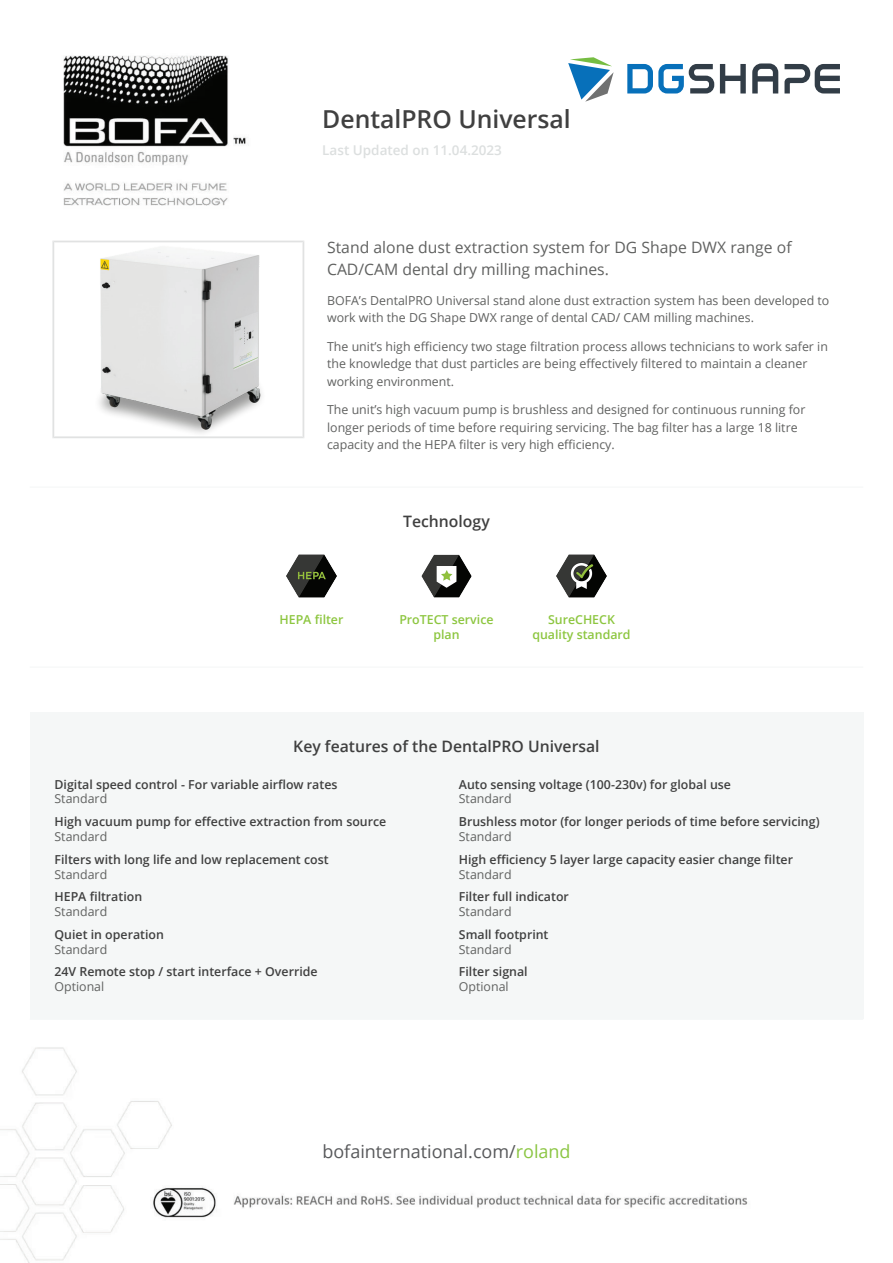
<style>
.page{position:relative;width:893px;height:1263px;background:#fff}
.page>*{position:absolute;margin:0;border:0;box-sizing:border-box;transform-origin:0 0}
.t1{font:600 24.75px "Open Sans";color:#404040}
.t2{font:18px "Open Sans";color:#58595b}
.t3{font:15.75px/22px "Open Sans";color:#606160}
.t4{font:600 15.75px "Open Sans";color:#404040}
.t5{font:600 13.5px "Open Sans";color:#dcdfdf}
.t6{font:12.3px/17.4px "Open Sans";color:#606160}
.t7{font:600 12.3px "Open Sans";color:#404040}
.t8{font:600 12.3px/14.9px "Open Sans";color:#8dc640;text-align:center}
.s1{color:#8ac541}
</style>
<div class="page">
<img style="left:0;top:55px;width:748px;height:1208px">
<div style="left:480px;top:0;width:413px;height:386px;background:#fff"></div>
<svg style="left:627px;top:64px;width:87px;height:29px"></svg>
<svg style="left:720px;top:64px;width:26px;height:29px"></svg>
<svg style="left:752px;top:63px;width:26px;height:30px"></svg>
<svg style="left:784px;top:64px;width:56px;height:29px"></svg>
<svg style="left:568px;top:57px;width:46px;height:45px"></svg>
<div style="left:30px;top:713px;width:833px;height:306px;background:#f5f7f7"></div>
<img style="left:287px;top:551px;width:49px;height:50px">
<img style="left:422px;top:551px;width:49px;height:50px">
<img style="left:557px;top:551px;width:49px;height:50px">
<hr style="left:30px;top:486px;width:833px;height:2px;background:#f5f7f7">
<hr style="left:30px;top:666px;width:833px;height:2px;background:#f5f7f7">
<hr style="left:30px;top:1019px;width:833px;height:1px;background:#f5f7f7">
<svg style="left:52px;top:240px;width:253px;height:198px"></svg>
<img style="left:68px;top:228px;width:220px;height:219px">
<h1 class="t1" style="left:322px;top:102px;width:250px">DentalPRO Universal</h1>
<p class="t5" style="left:322px;top:141px;width:181px">Last Updated on 11.04.2023</p>
<p class="t3" style="left:327px;top:236px;width:466px">Stand alone dust extraction system for DG Shape DWX range of<br>CAD/CAM dental dry milling machines.</p>
<p class="t6" style="left:327px;top:292px;width:504px">BOFA’s DentalPRO Universal stand alone dust extraction system has been developed to work with the DG Shape DWX range of dental CAD/ CAM milling machines.</p>
<p class="t6" style="left:327px;top:337px;width:502px">The unit’s high efficiency two stage filtration process allows technicians to work safer in the knowledge that dust particles are being effectively filtered to maintain a cleaner working environment.</p>
<p class="t6" style="left:327px;top:401px;width:480px">The unit’s high vacuum pump is brushless and designed for continuous running for longer periods of time before requiring servicing. The bag filter has a large 18 litre capacity and the HEPA filter is very high efficiency.</p>
<p class="t4" style="left:403px;top:511px;width:88px">Technology</p>
<p class="t8" style="left:279px;top:612px;width:65px">HEPA filter</p>
<p class="t8" style="left:399px;top:612px;width:96px">ProTECT service plan</p>
<p class="t8" style="left:532px;top:612px;width:100px">SureCHECK quality standard</p>
<p class="t4" style="left:293px;top:736px;width:308px">Key features of the DentalPRO Universal</p>
<p class="t7" style="left:55px;top:776px;width:284px">Digital speed control - For variable airflow rates</p>
<p class="t6" style="left:55px;top:790px;width:54px">Standard</p>
<p class="t7" style="left:459px;top:776px;width:274px">Auto sensing voltage (100-230v) for global use</p>
<p class="t6" style="left:459px;top:790px;width:54px">Standard</p>
<p class="t7" style="left:55px;top:813px;width:333px">High vacuum pump for effective extraction from source</p>
<p class="t6" style="left:55px;top:827px;width:54px">Standard</p>
<p class="t7" style="left:459px;top:813px;width:362px">Brushless motor (for longer periods of time before servicing)</p>
<p class="t6" style="left:459px;top:827px;width:54px">Standard</p>
<p class="t7" style="left:55px;top:851px;width:276px">Filters with long life and low replacement cost</p>
<p class="t6" style="left:55px;top:865px;width:54px">Standard</p>
<p class="t7" style="left:459px;top:851px;width:336px">High efficiency 5 layer large capacity easier change filter</p>
<p class="t6" style="left:459px;top:865px;width:54px">Standard</p>
<p class="t7" style="left:55px;top:888px;width:89px">HEPA filtration</p>
<p class="t6" style="left:55px;top:903px;width:54px">Standard</p>
<p class="t7" style="left:459px;top:888px;width:112px">Filter full indicator</p>
<p class="t6" style="left:459px;top:903px;width:54px">Standard</p>
<p class="t7" style="left:55px;top:926px;width:111px">Quiet in operation</p>
<p class="t6" style="left:55px;top:940px;width:54px">Standard</p>
<p class="t7" style="left:459px;top:926px;width:91px">Small footprint</p>
<p class="t6" style="left:459px;top:940px;width:54px">Standard</p>
<p class="t7" style="left:55px;top:963px;width:265px">24V Remote stop / start interface + Override</p>
<p class="t6" style="left:55px;top:978px;width:51px">Optional</p>
<p class="t7" style="left:459px;top:963px;width:70px">Filter signal</p>
<p class="t6" style="left:459px;top:978px;width:51px">Optional</p>
<h2 class="t2" style="left:322px;top:1139px;width:250px">bofainternational.com/<span class="s1">roland</span></h2>
</div>
